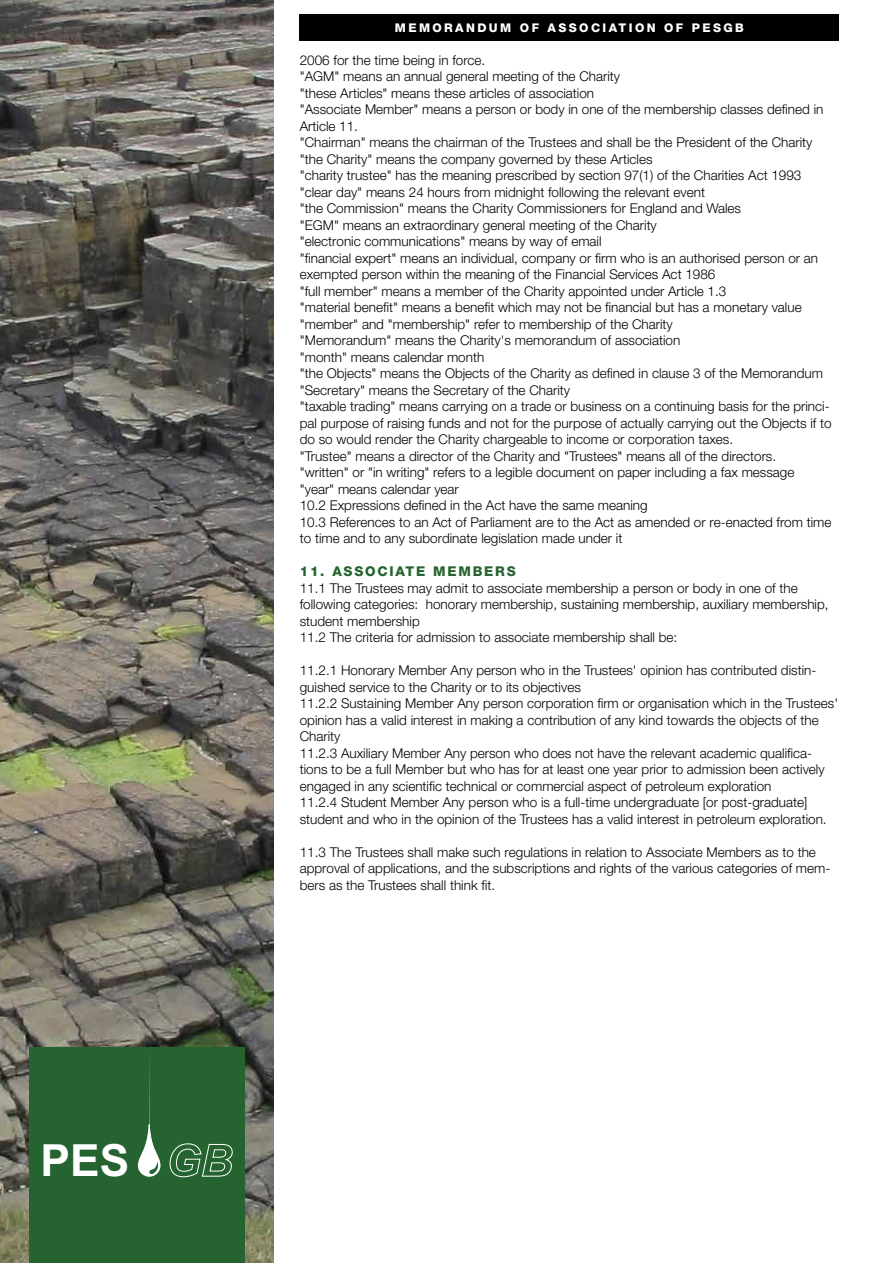
<style>
.page{position:relative;width:893px;height:1263px;background:#fff}
.page>*{position:absolute;margin:0;border:0;box-sizing:border-box;transform-origin:0 0}
.t1{font:700 44.25px "Arial";color:#fff}
.t2{font:300 13.5px/16.5px "Helvetica Neue";color:#000}
.t3{font:800 13.5px "Helvetica Neue";letter-spacing:.13em;color:#256430}
.t4{font:800 12px "Helvetica Neue";letter-spacing:.2em;color:#fff}
</style>
<div class="page">
<img style="left:0;top:0;width:273px;height:1263px">
<div style="left:300px;top:14px;width:539px;height:26px;background:#000"></div>
<div style="left:29px;top:1047px;width:215px;height:216px;background:#256430"></div>
<svg style="left:169px;top:1143px;width:64px;height:34px"></svg>
<hr style="left:149px;top:1047px;width:1px;height:77px;background:#fff">
<svg style="left:138px;top:1124px;width:22px;height:52px"></svg>
<h1 class="t1" style="left:41px;top:1129px;width:90px">PES</h1>
<p class="t4" style="left:395px;top:21px;width:351px">MEMORANDUM OF ASSOCIATION OF PESGB</p>
<p class="t2" style="left:300px;top:51px;width:533px">2006 for the time being in force.<br>"AGM" means an annual general meeting of the Charity<br>"these Articles" means these articles of association<br>"Associate Member" means a person or body in one of the membership classes defined in Article 11.<br>"Chairman" means the chairman of the Trustees and shall be the President of the Charity "the Charity" means the company governed by these Articles<br>"charity trustee" has the meaning prescribed by section 97(1) of the Charities Act 1993 "clear day" means 24 hours from midnight following the relevant event<br>"the Commission" means the Charity Commissioners for England and Wales<br>"EGM" means an extraordinary general meeting of the Charity<br>"electronic communications" means by way of email<br>"financial expert" means an individual, company or firm who is an authorised person or an exempted person within the meaning of the Financial Services Act 1986<br>"full member" means a member of the Charity appointed under Article 1.3<br>"material benefit" means a benefit which may not be financial but has a monetary value "member" and "membership" refer to membership of the Charity<br>"Memorandum" means the Charity's memorandum of association<br>"month" means calendar month<br>"the Objects" means the Objects of the Charity as defined in clause 3 of the Memorandum "Secretary" means the Secretary of the Charity<br>"taxable trading" means carrying on a trade or business on a continuing basis for the princi&shy;pal purpose of raising funds and not for the purpose of actually carrying out the Objects if to do so would render the Charity chargeable to income or corporation taxes.<br>"Trustee" means a director of the Charity and "Trustees" means all of the directors.<br>"written" or "in writing" refers to a legible document on paper including a fax message "year" means calendar year<br>10.2 Expressions defined in the Act have the same meaning<br>10.3 References to an Act of Parliament are to the Act as amended or re-enacted from time to time and to any subordinate legislation made under it</p>
<p class="t3" style="left:300px;top:563px;width:217px">11. ASSOCIATE MEMBERS</p>
<p class="t2" style="left:300px;top:579px;width:530px">11.1 The Trustees may admit to associate membership a person or body in one of the following categories: honorary membership, sustaining membership, auxiliary membership, student membership<br>11.2 The criteria for admission to associate membership shall be:</p>
<p class="t2" style="left:300px;top:662px;width:540px">11.2.1 Honorary Member Any person who in the Trustees' opinion has contributed distin&shy;guished service to the Charity or to its objectives<br>11.2.2 Sustaining Member Any person corporation firm or organisation which in the Trustees' opinion has a valid interest in making a contribution of any kind towards the objects of the Charity<br>11.2.3 Auxiliary Member Any person who does not have the relevant academic qualifica&shy;tions to be a full Member but who has for at least one year prior to admission been actively engaged in any scientific technical or commercial aspect of petroleum exploration<br>11.2.4 Student Member Any person who is a full-time undergraduate [or post-graduate] student and who in the opinion of the Trustees has a valid interest in petroleum exploration.</p>
<p class="t2" style="left:300px;top:843px;width:532px">11.3 The Trustees shall make such regulations in relation to Associate Members as to the approval of applications, and the subscriptions and rights of the various categories of mem&shy;bers as the Trustees shall think fit.</p>
</div>
